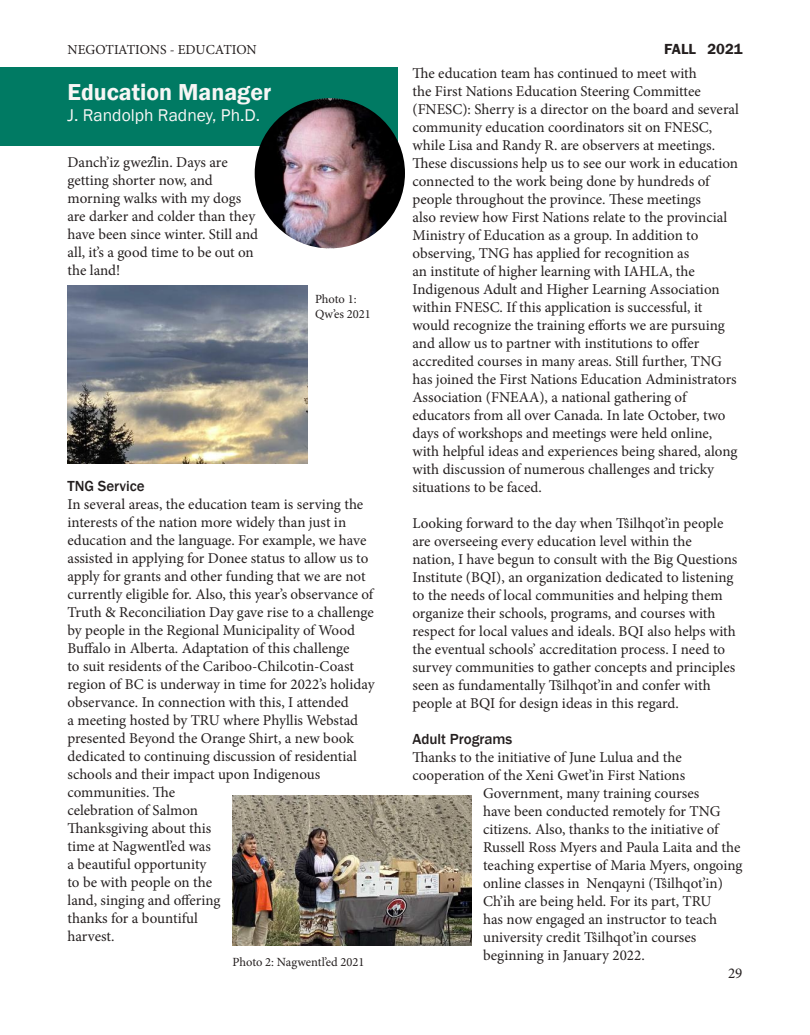
<style>
.page{position:relative;width:810px;height:1035px;background:#fff}
.page>*{position:absolute;margin:0;border:0;box-sizing:border-box;transform-origin:0 0}
.t1{font:600 23.75px "Franklin Gothic";color:#f7f6f5}
.t2{font:17.5px "Franklin Gothic";color:#f7f6f5}
.t3{font:15px/18px "Minion Pro";color:#241f1f}
.t4{font:500 15px "Franklin Gothic";color:#241f1f}
.t5{font:600 15px "Franklin Gothic";color:#241f1f}
.t6{font:13.75px "Minion Pro";color:#241f1f}
.t7{font:12.5px/15px "Minion Pro";color:#241f1f}
.s1{font-family:"Arial"}
</style>
<div class="page">
<div style="left:0;top:68px;width:398px;height:78px;background:#007a63"></div>
<img style="left:255px;top:98px;width:150px;height:150px;border-radius:75px">
<img style="left:68px;top:285px;width:240px;height:178px">
<img style="left:232px;top:796px;width:240px;height:150px">
<p class="t6" style="left:68px;top:40px;width:191px">NEGOTIATIONS - EDUCATION</p>
<p class="t5" style="left:664px;top:40px;width:80px">FALL 2021</p>
<h1 class="t1" style="left:68px;top:78px;width:205px">Education Manager</h1>
<p class="t2" style="left:68px;top:105px;width:194px">J. Randolph Radney, Ph.D.</p>
<p class="t3" style="left:68px;top:153px;width:192px">Danch’iz gwez<span class="s1">̂</span>lin. Days are getting shorter now, and morning walks with my dogs are darker and colder than they have been since winter. Still and all, it’s a good time to be out on the land!</p>
<p class="t7" style="left:315px;top:292px;width:57px">Photo 1:<br>Qw’es 2021</p>
<p class="t4" style="left:68px;top:476px;width:79px">TNG Service</p>
<p class="t3" style="left:68px;top:495px;width:309px">In several areas, the education team is serving the interests of the nation more widely than just in education and the language. For example, we have assisted in applying for Donee status to allow us to apply for grants and other funding that we are not currently eligible for. Also, this year’s observance of Truth &amp; Reconciliation Day gave rise to a challenge by people in the Regional Municipality of Wood Buffalo in Alberta. Adaptation of this challenge<br>to suit residents of the Cariboo-Chilcotin-Coast region of BC is underway in time for 2022’s holiday observance. In connection with this, I attended<br>a meeting hosted by TRU where Phyllis Webstad presented Beyond the Orange Shirt, a new book dedicated to continuing discussion of residential schools and their impact upon Indigenous communities. The<br>celebration of Salmon<br>Thanksgiving about this<br>time at Nagwentl’ed was<br>a beautiful opportunity<br>to be with people on the<br>land, singing and offering<br>thanks for a bountiful<br>harvest.</p>
<p class="t7" style="left:232px;top:955px;width:133px">Photo 2: Nagwentl’ed 2021</p>
<p class="t3" style="left:412px;top:65px;width:328px">The education team has continued to meet with<br>the First Nations Education Steering Committee (FNESC): Sherry is a director on the board and several community education coordinators sit on FNESC, while Lisa and Randy R. are observers at meetings.<br>These discussions help us to see our work in education connected to the work being done by hundreds of people throughout the province. These meetings<br>also review how First Nations relate to the provincial Ministry of Education as a group. In addition to observing, TNG has applied for recognition as<br>an institute of higher learning with IAHLA, the Indigenous Adult and Higher Learning Association within FNESC. If this application is successful, it would recognize the training efforts we are pursuing and allow us to partner with institutions to offer accredited courses in many areas. Still further, TNG has joined the First Nations Education Administrators Association (FNEAA), a national gathering of educators from all over Canada. In late October, two days of workshops and meetings were held online, with helpful ideas and experiences being shared, along with discussion of numerous challenges and tricky situations to be faced.</p>
<p class="t3" style="left:412px;top:515px;width:326px">Looking forward to the day when Tŝilhqot’in people are overseeing every education level within the nation, I have begun to consult with the Big Questions Institute (BQI), an organization dedicated to listening to the needs of local communities and helping them organize their schools, programs, and courses with respect for local values and ideals. BQI also helps with the eventual schools’ accreditation process. I need to survey communities to gather concepts and principles seen as fundamentally Tŝilhqot’in and confer with people at BQI for design ideas in this regard.</p>
<p class="t4" style="left:412px;top:730px;width:101px">Adult Programs</p>
<p class="t3" style="left:412px;top:749px;width:271px">Thanks to the initiative of June Lulua and the</p>
<p class="t3" style="left:412px;top:767px;width:274px">cooperation of the Xeni Gwet’in First Nations</p>
<p class="t3" style="left:483px;top:785px;width:218px">Government, many training courses</p>
<p class="t3" style="left:483px;top:803px;width:239px">have been conducted remotely for TNG</p>
<p class="t3" style="left:483px;top:821px;width:237px">citizens. Also, thanks to the initiative of</p>
<p class="t3" style="left:483px;top:839px;width:259px">Russell Ross Myers and Paula Laita and the</p>
<p class="t3" style="left:483px;top:857px;width:261px">teaching expertise of Maria Myers, ongoing</p>
<p class="t3" style="left:483px;top:875px;width:241px">online classes in Nenqayni (Tŝilhqot’in)</p>
<p class="t3" style="left:483px;top:893px;width:230px">Ch’ih are being held. For its part, TRU</p>
<p class="t3" style="left:483px;top:911px;width:235px">has now engaged an instructor to teach</p>
<p class="t3" style="left:483px;top:929px;width:215px">university credit Tŝilhqot’in courses</p>
<p class="t3" style="left:483px;top:947px;width:163px">beginning in January 2022.</p>
<p class="t3" style="left:728px;top:965px;width:16px">29</p>
</div>
